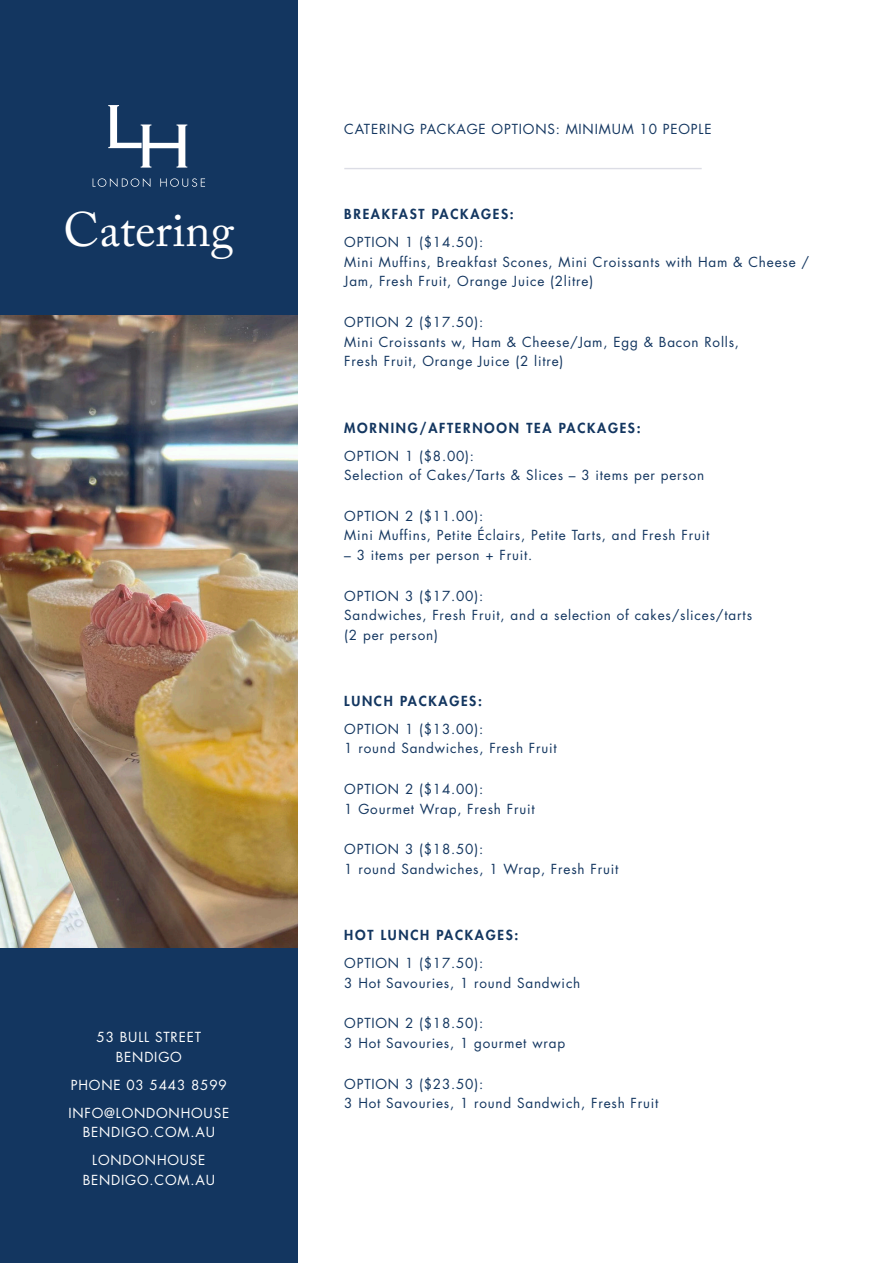
<style>
.page{position:relative;width:893px;height:1263px;background:#fff}
.page>*{position:absolute;margin:0;border:0;box-sizing:border-box;transform-origin:0 0}
.t1{font:48px "Adobe Caslon Pro";color:#fff}
.t2{font:13.5px/19.5px "Futura Std";letter-spacing:.06em;color:#133660}
.t3{font:13.5px/19.5px "Futura Std";letter-spacing:.06em;color:#fff;text-align:center}
.t4{font:800 13.5px "Futura Std";letter-spacing:.125em;color:#133660}
</style>
<div class="page">
<div style="left:0;top:0;width:298px;height:1263px;background:#133660"></div>
<svg style="left:108px;top:105px;width:79px;height:63px"></svg>
<svg style="left:93px;top:178px;width:57px;height:9px"></svg>
<svg style="left:160px;top:178px;width:45px;height:9px"></svg>
<img style="left:0;top:316px;width:298px;height:631px">
<hr style="left:344px;top:168px;width:358px;height:1px;background:#dcdde5">
<p class="t1" style="left:64px;top:201px;width:172px">Catering</p>
<p class="t3" style="left:97px;top:1028px;width:106px">53 BULL STREET<br>BENDIGO</p>
<p class="t3" style="left:71px;top:1075px;width:157px">PHONE 03 5443 8599</p>
<p class="t3" style="left:68px;top:1103px;width:162px">INFO@LONDONHOUSE<br>BENDIGO.COM.AU</p>
<p class="t3" style="left:83px;top:1151px;width:134px">LONDONHOUSE<br>BENDIGO.COM.AU</p>
<p class="t2" style="left:344px;top:119px;width:369px">CATERING PACKAGE OPTIONS: MINIMUM 10 PEOPLE</p>
<p class="t4" style="left:344px;top:206px;width:171px">BREAKFAST PACKAGES:</p>
<p class="t2" style="left:344px;top:233px;width:466px">OPTION 1 ($14.50):<br>Mini Muffins, Breakfast Scones, Mini Croissants with Ham &amp; Cheese /<br>Jam, Fresh Fruit, Orange Juice (2litre)</p>
<p class="t2" style="left:344px;top:313px;width:396px">OPTION 2 ($17.50):<br>Mini Croissants w, Ham &amp; Cheese/Jam, Egg &amp; Bacon Rolls,<br>Fresh Fruit, Orange Juice (2 litre)</p>
<p class="t4" style="left:344px;top:419px;width:298px">MORNING/AFTERNOON TEA PACKAGES:</p>
<p class="t2" style="left:344px;top:446px;width:361px">OPTION 1 ($8.00):<br>Selection of Cakes/Tarts &amp; Slices – 3 items per person</p>
<p class="t2" style="left:344px;top:506px;width:367px">OPTION 2 ($11.00):<br>Mini Muffins, Petite Éclairs, Petite Tarts, and Fresh Fruit</p>
<p class="t2" style="left:344px;top:545px;width:190px">– 3 items per person + Fruit.</p>
<p class="t2" style="left:344px;top:586px;width:409px">OPTION 3 ($17.00):<br>Sandwiches, Fresh Fruit, and a selection of cakes/slices/tarts (2 per person)</p>
<p class="t4" style="left:344px;top:692px;width:139px">LUNCH PACKAGES:</p>
<p class="t2" style="left:344px;top:719px;width:214px">OPTION 1 ($13.00):<br>1 round Sandwiches, Fresh Fruit</p>
<p class="t2" style="left:344px;top:779px;width:192px">OPTION 2 ($14.00):<br>1 Gourmet Wrap, Fresh Fruit</p>
<p class="t2" style="left:344px;top:840px;width:276px">OPTION 3 ($18.50):<br>1 round Sandwiches, 1 Wrap, Fresh Fruit</p>
<p class="t4" style="left:344px;top:927px;width:176px">HOT LUNCH PACKAGES:</p>
<p class="t2" style="left:344px;top:954px;width:238px">OPTION 1 ($17.50):<br>3 Hot Savouries, 1 round Sandwich</p>
<p class="t2" style="left:344px;top:1014px;width:222px">OPTION 2 ($18.50):<br>3 Hot Savouries, 1 gourmet wrap</p>
<p class="t2" style="left:344px;top:1074px;width:316px">OPTION 3 ($23.50):<br>3 Hot Savouries, 1 round Sandwich, Fresh Fruit</p>
</div>
